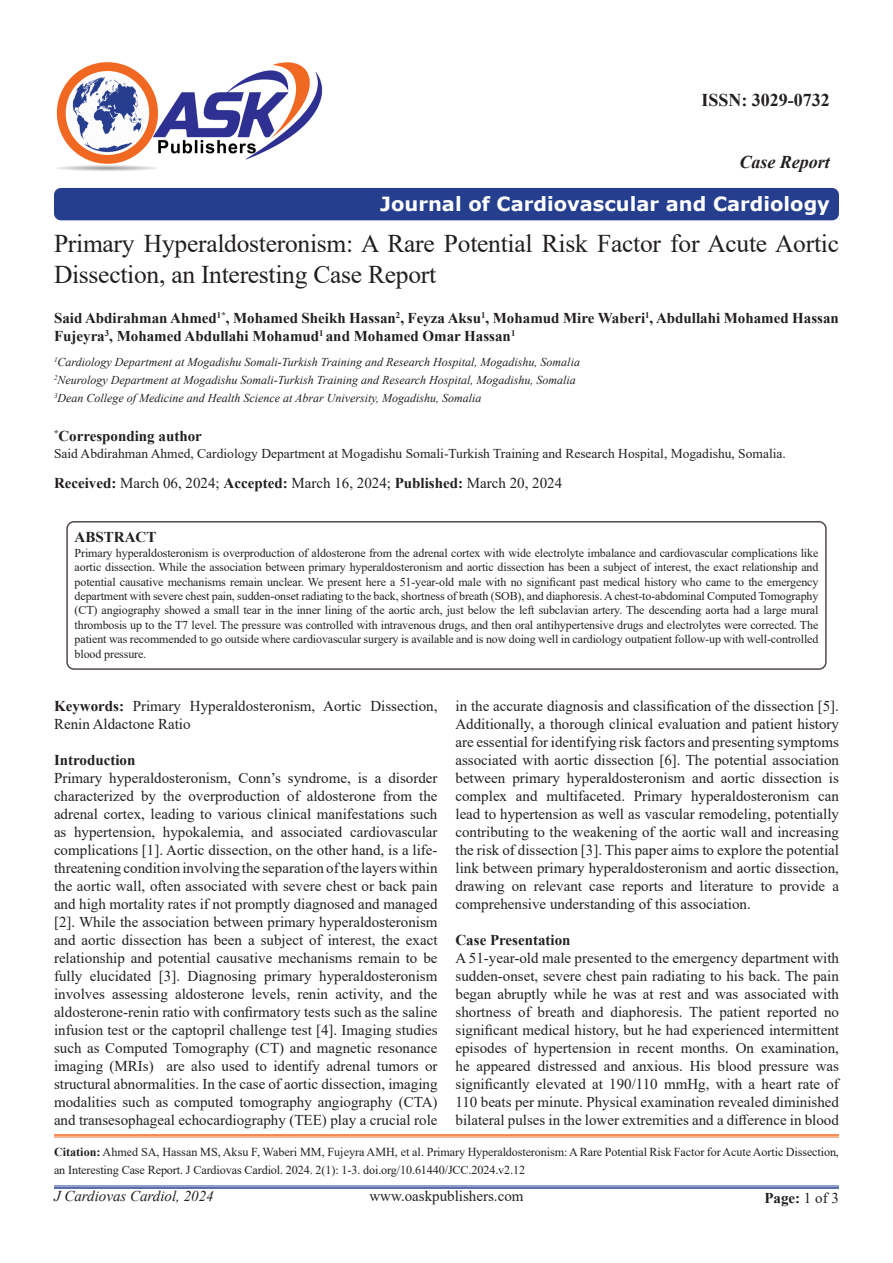
<style>
.page{position:relative;width:893px;height:1263px;background:#fff}
.page>*{position:absolute;margin:0;border:0;box-sizing:border-box;transform-origin:0 0}
.t1{font:25.5px/30.6px "Times New Roman";letter-spacing:-.01em;color:#231f20}
.t2{font:700 19.5px "Verdana";color:#fff}
.t3{font:700 18px "Times New Roman";color:#231f20}
.t4{font:italic 700 18px "Times New Roman";color:#231f20}
.t5{font:15px/18px "Times New Roman";color:#231f20;text-align:justify}
.t6{font:700 15px/18px "Times New Roman";color:#231f20}
.t7{font:italic 15px "Times New Roman";color:#231f20}
.t8{font:13.5px "Times New Roman";color:#231f20}
.t9{font:12.15px/18px "Times New Roman";letter-spacing:-.01em;color:#231f20}
.t10{font:12px/14.4px "Times New Roman";letter-spacing:-.01em;color:#231f20;text-align:justify}
.t11{font:italic 12px "Times New Roman";color:#231f20}
.s1{font-weight:700}
.s2{font-weight:400}
</style>
<div class="page">
<hr style="left:54px;top:1186px;width:785px;height:1px;background:#24418f">
<hr style="left:54px;top:1187px;width:785px;height:2px;background:#24418f">
<div style="left:66px;top:521px;width:761px;height:149px;border:2px solid #524a47;border-radius:7px"></div>
<div style="left:54px;top:188px;width:785px;height:32px;background:#253f8e;border-radius:7px"></div>
<hr style="left:54px;top:1134px;width:785px;height:2px;background:#f06822">
<hr style="left:54px;top:1137px;width:785px;height:1px;background:#f06822">
<img style="left:56px;top:62px;width:267px;height:109px">
<p class="t3" style="left:701px;top:87px;width:130px">ISSN: 3029-0732</p>
<p class="t4" style="left:739px;top:150px;width:92px">Case Report</p>
<p class="t2" style="left:380px;top:191px;width:451px">Journal of Cardiovascular and Cardiology</p>
<p class="t1" style="left:54px;top:227px;width:786px">Primary Hyperaldosteronism: A Rare Potential Risk Factor for Acute Aortic<br>Dissection, an Interesting Case Report</p>
<p class="t6" style="left:54px;top:308px;width:786px">Said Abdirahman Ahmed<sup>1*</sup>, Mohamed Sheikh Hassan<sup>2</sup>, Feyza Aksu<sup>1</sup>, Mohamud Mire Waberi<sup>1</sup>, Abdullahi Mohamed Hassan<br>Fujeyra<sup>3</sup>, Mohamed Abdullahi Mohamud<sup>1</sup> and Mohamed Omar Hassan<sup>1</sup></p>
<p class="t11" style="left:54px;top:354px;width:527px"><sup>1</sup>Cardiology Department at Mogadishu Somali-Turkish Training and Research Hospital, Mogadishu, Somalia</p>
<p class="t11" style="left:54px;top:372px;width:523px"><sup>2</sup>Neurology Department at Mogadishu Somali-Turkish Training and Research Hospital, Mogadishu, Somalia</p>
<p class="t11" style="left:54px;top:390px;width:429px"><sup>3</sup>Dean College of Medicine and Health Science at Abrar University, Mogadishu, Somalia</p>
<p class="t6" style="left:54px;top:427px;width:149px"><sup>*</sup>Corresponding author</p>
<p class="t8" style="left:54px;top:444px;width:733px">Said Abdirahman Ahmed, Cardiology Department at Mogadishu Somali-Turkish Training and Research Hospital, Mogadishu, Somalia.</p>
<p class="t5" style="left:54px;top:474px;width:510px"><span class="s1">Received:</span> March 06, 2024; <span class="s1">Accepted:</span> March 16, 2024; <span class="s1">Published:</span> March 20, 2024</p>
<p class="t6" style="left:75px;top:528px;width:83px">ABSTRACT</p>
<p class="t10" style="left:75px;top:545px;width:745px">Primary hyperaldosteronism is overproduction of aldosterone from the adrenal cortex with wide electrolyte imbalance and cardiovascular complications like aortic dissection. While the association between primary hyperaldosteronism and aortic dissection has been a subject of interest, the exact relationship and potential causative mechanisms remain unclear. We present here a 51-year-old male with no significant past medical history who came to the emergency department with severe chest pain, sudden-onset radiating to the back, shortness of breath (SOB), and diaphoresis. A chest-to-abdominal Computed Tomography (CT) angiography showed a small tear in the inner lining of the aortic arch, just below the left subclavian artery. The descending aorta had a large mural thrombosis up to the T7 level. The pressure was controlled with intravenous drugs, and then oral antihypertensive drugs and electrolytes were corrected. The patient was recommended to go outside where cardiovascular surgery is available and is now doing well in cardiology outpatient follow-up with well-controlled blood pressure.</p>
<p class="t5" style="left:54px;top:696px;width:385px"><span class="s1">Keywords:</span> Primary Hyperaldosteronism, Aortic Dissection,<br>Renin Aldactone Ratio</p>
<p class="t6" style="left:54px;top:750px;width:83px">Introduction</p>
<p class="t5" style="left:54px;top:768px;width:385px">Primary hyperaldosteronism, Conn’s syndrome, is a disorder characterized by the overproduction of aldosterone from the adrenal cortex, leading to various clinical manifestations such as hypertension, hypokalemia, and associated cardiovascular complications [1]. Aortic dissection, on the other hand, is a life&shy;threatening condition involving the separation of the layers within the aortic wall, often associated with severe chest or back pain and high mortality rates if not promptly diagnosed and managed [2]. While the association between primary hyperaldosteronism and aortic dissection has been a subject of interest, the exact relationship and potential causative mechanisms remain to be fully elucidated [3]. Diagnosing primary hyperaldosteronism involves assessing aldosterone levels, renin activity, and the aldosterone-renin ratio with confirmatory tests such as the saline infusion test or the captopril challenge test [4]. Imaging studies such as Computed Tomography (CT) and magnetic resonance imaging (MRIs) are also used to identify adrenal tumors or structural abnormalities. In the case of aortic dissection, imaging modalities such as computed tomography angiography (CTA) and transesophageal echocardiography (TEE) play a crucial role</p>
<p class="t5" style="left:455px;top:696px;width:385px">in the accurate diagnosis and classification of the dissection [5].<br>Additionally, a thorough clinical evaluation and patient history are essential for identifying risk factors and presenting symptoms associated with aortic dissection [6]. The potential association between primary hyperaldosteronism and aortic dissection is complex and multifaceted. Primary hyperaldosteronism can lead to hypertension as well as vascular remodeling, potentially contributing to the weakening of the aortic wall and increasing the risk of dissection [3]. This paper aims to explore the potential link between primary hyperaldosteronism and aortic dissection, drawing on relevant case reports and literature to provide a comprehensive understanding of this association.</p>
<p class="t6" style="left:455px;top:930px;width:117px">Case Presentation</p>
<p class="t5" style="left:455px;top:948px;width:385px">A 51-year-old male presented to the emergency department with sudden-onset, severe chest pain radiating to his back. The pain began abruptly while he was at rest and was associated with shortness of breath and diaphoresis. The patient reported no significant medical history, but he had experienced intermittent episodes of hypertension in recent months. On examination, he appeared distressed and anxious. His blood pressure was significantly elevated at 190/110 mmHg, with a heart rate of 110 beats per minute. Physical examination revealed diminished bilateral pulses in the lower extremities and a difference in blood</p>
<p class="t9" style="left:54px;top:1143px;width:786px"><span class="s1">Citation:</span> Ahmed SA, Hassan MS, Aksu F, Waberi MM, Fujeyra AMH, et al. Primary Hyperaldosteronism: A Rare Potential Risk Factor for Acute Aortic Dissection, an Interesting Case Report. J Cardiovas Cardiol. 2024. 2(1): 1-3. doi.org/10.61440/JCC.2024.v2.12</p>
<p class="t6" style="left:764px;top:1188px;width:76px">Page: <span class="s2">1 of 3</span></p>
<p class="t7" style="left:54px;top:1186px;width:161px">J Cardiovas Cardiol, 2024</p>
<p class="t5" style="left:369px;top:1187px;width:156px">www.oaskpublishers.com</p>
</div>
